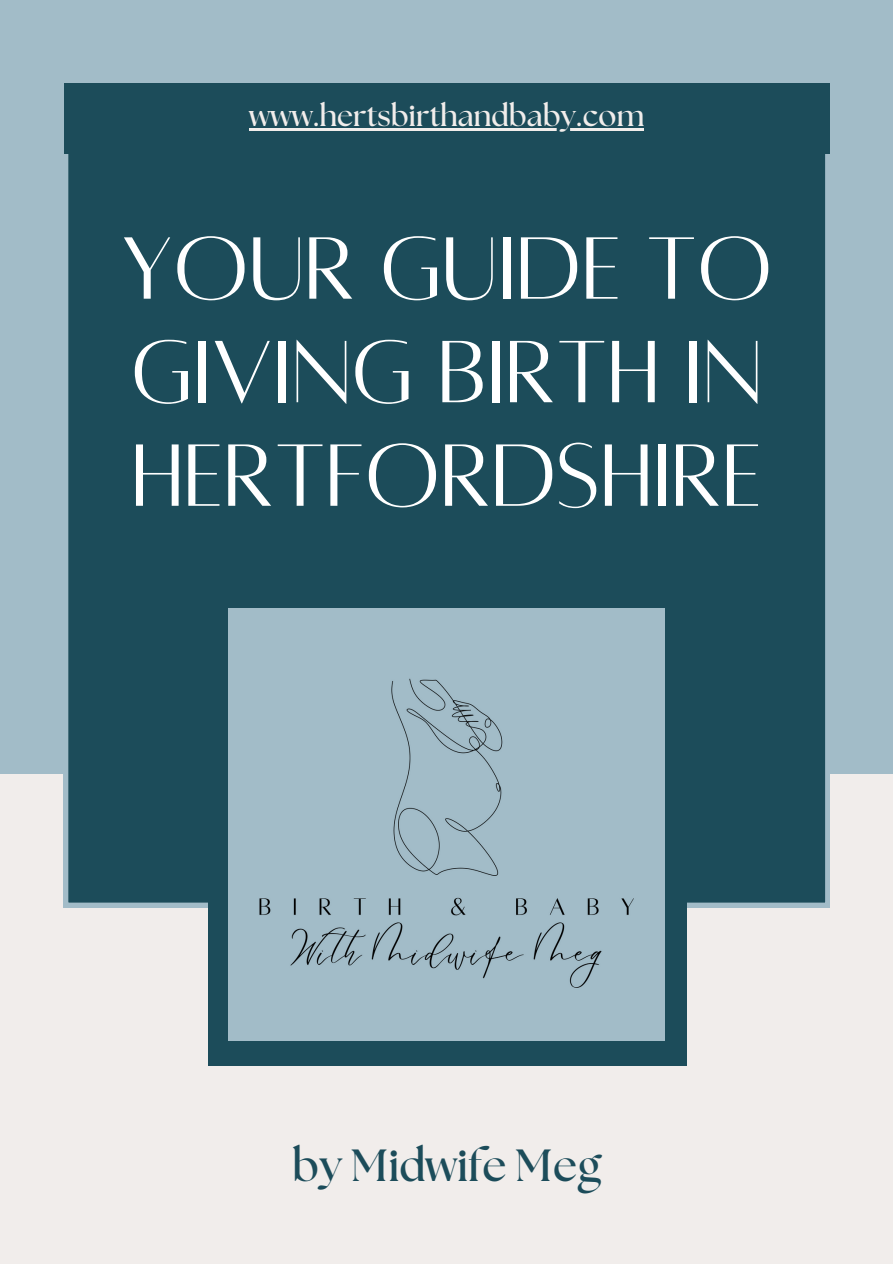
<style>
.page{position:relative;width:893px;height:1264px;background:#fff}
.page>*{position:absolute;margin:0;border:0;box-sizing:border-box;transform-origin:0 0}
.t1{font:97.5px/103.5px "Alta regular";color:#fff;text-align:justify}
.t2{font:700 45px "The Seasons";color:#1c4c5a}
.t3{font:700 30px "The Seasons";color:#f1edeb}
</style>
<div class="page">
<div style="left:0;top:0;width:892px;height:1263px;background:#f1edeb"></div>
<div style="left:0;top:0;width:892px;height:774px;background:#a2bcc8"></div>
<div style="left:64px;top:154px;width:765px;height:753px;background:#1c4c5a"></div>
<div style="left:208px;top:594px;width:479px;height:471px;background:#1c4c5a"></div>
<div style="left:64px;top:83px;width:765px;height:71px;background:#1c4c5a"></div>
<hr style="left:249px;top:128px;width:395px;height:2px;background:#f1edeb">
<div style="left:229px;top:608px;width:435px;height:432px;background:#a2bcc8"></div>
<p class="t3" style="left:249px;top:102px;width:396px">www.hertsbirthandbaby.com</p>
<p class="t1" style="left:121px;top:217px;width:653px">YOUR GUIDE TO GIVING BIRTH IN HERTFORDSHIRE</p>
<p class="t2" style="left:292px;top:1145px;width:310px">by Midwife Meg</p>
</div>
